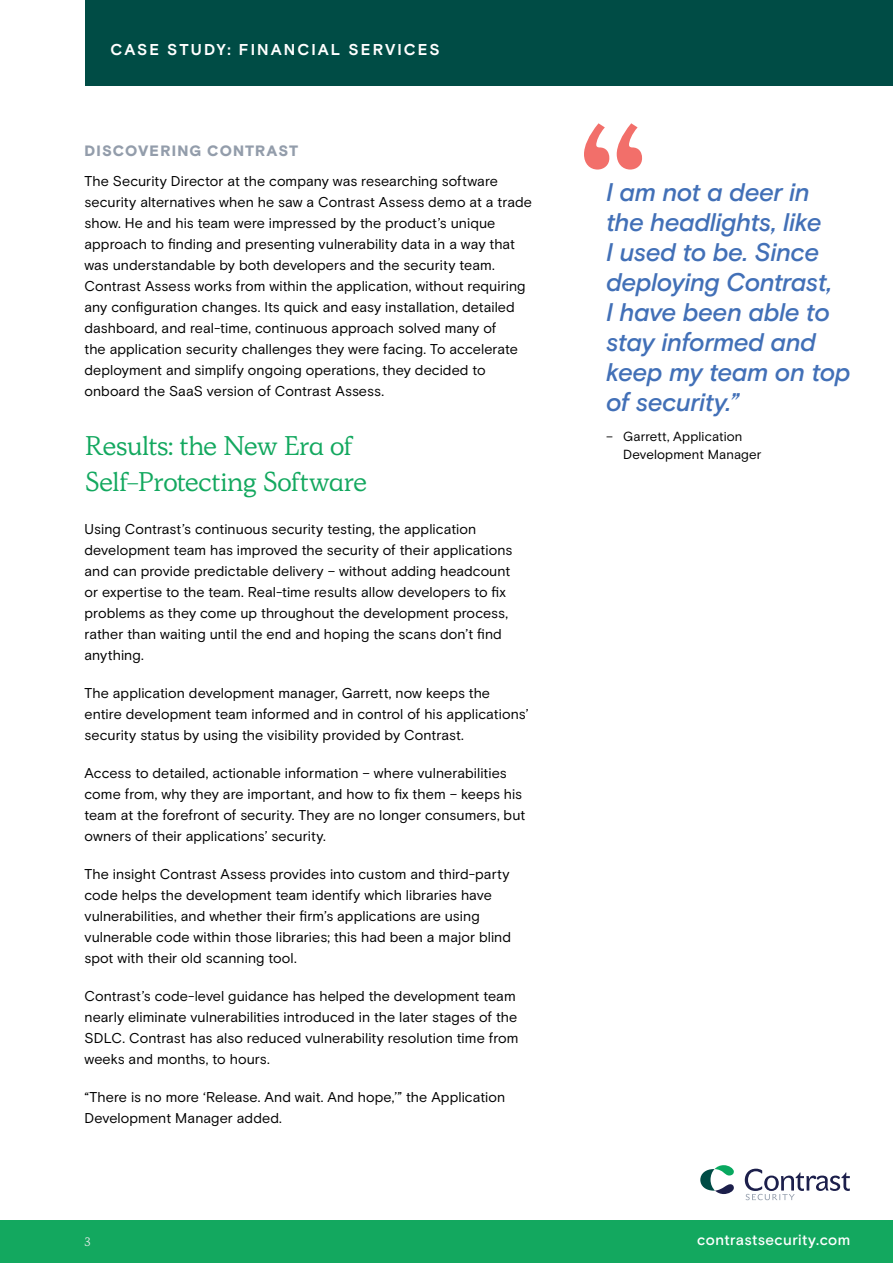
<style>
.page{position:relative;width:893px;height:1263px;background:#fff}
.page>*{position:absolute;margin:0;border:0;box-sizing:border-box;transform-origin:0 0}
.t1{font:27px "Simula";letter-spacing:-.005em;color:#13a85f}
.t2{font:italic 500 25.5px/30px "Basis Grotesque Pro";letter-spacing:-.015em;color:#4270b7}
.t3{font:700 15.75px "Basis Grotesque Pro";letter-spacing:.13em;color:#fff}
.t4{font:500 15px "Basis Grotesque Pro";letter-spacing:.025em;color:#fff}
.t5{font:900 15px "Basis Grotesque Pro";letter-spacing:.07em;color:#939dab}
.t6{font:14.25px/21px "Basis Grotesque Pro";letter-spacing:.005em;color:#000}
.t7{font:13.2px "Basis Grotesque Pro";letter-spacing:.01em;color:#000}
.t8{font:12px "Simula";color:#ebeced}
</style>
<div class="page">
<div style="left:0;top:1220px;width:893px;height:43px;background:#13a85f"></div>
<svg style="left:745px;top:1169px;width:104px;height:31px"></svg>
<svg style="left:701px;top:1165px;width:33px;height:29px"></svg>
<div style="left:85px;top:0;width:808px;height:85px;background:#004c45"></div>
<svg style="left:584px;top:123px;width:58px;height:47px"></svg>
<p class="t3" style="left:111px;top:40px;width:331px">CASE STUDY: FINANCIAL SERVICES</p>
<p class="t5" style="left:84px;top:142px;width:215px">DISCOVERING CONTRAST</p>
<p class="t6" style="left:84px;top:171px;width:449px">The Security Director at the company was researching software security alternatives when he saw a Contrast Assess demo at a trade show. He and his team were impressed by the product’s unique approach to finding and presenting vulnerability data in a way that was understandable by both developers and the security team.<br>Contrast Assess works from within the application, without requiring any configuration changes. Its quick and easy installation, detailed dashboard, and real-time, continuous approach solved many of<br>the application security challenges they were facing. To accelerate deployment and simplify ongoing operations, they decided to onboard the SaaS version of Contrast Assess.</p>
<h1 class="t1" style="left:85px;top:428px;width:269px">Results: the New Era of</h1>
<h1 class="t1" style="left:85px;top:464px;width:283px">Self-Protecting Software</h1>
<p class="t6" style="left:84px;top:519px;width:429px">Using Contrast’s continuous security testing, the application development team has improved the security of their applications and can provide predictable delivery – without adding headcount or expertise to the team. Real-time results allow developers to fix problems as they come up throughout the development process, rather than waiting until the end and hoping the scans don’t find anything.</p>
<p class="t6" style="left:84px;top:683px;width:445px">The application development manager, Garrett, now keeps the entire development team informed and in control of his applications’ security status by using the visibility provided by Contrast.</p>
<p class="t6" style="left:84px;top:763px;width:442px">Access to detailed, actionable information – where vulnerabilities come from, why they are important, and how to fix them – keeps his team at the forefront of security. They are no longer consumers, but owners of their applications’ security.</p>
<p class="t6" style="left:84px;top:864px;width:428px">The insight Contrast Assess provides into custom and third-party code helps the development team identify which libraries have vulnerabilities, and whether their firm’s applications are using vulnerable code within those libraries; this had been a major blind spot with their old scanning tool.</p>
<p class="t6" style="left:84px;top:986px;width:435px">Contrast’s code-level guidance has helped the development team nearly eliminate vulnerabilities introduced in the later stages of the SDLC. Contrast has also reduced vulnerability resolution time from weeks and months, to hours.</p>
<p class="t6" style="left:84px;top:1087px;width:422px">“There is no more ‘Release. And wait. And hope,’” the Application<br>Development Manager added.</p>
<h2 class="t2" style="left:606px;top:178px;width:246px">I am not a deer in the headlights, like<br>I used to be. Since deploying Contrast,<br>I have been able to stay informed and keep my team on top of security.”</h2>
<p class="t7" style="left:606px;top:429px;width:138px">– Garrett, Application</p>
<p class="t7" style="left:623px;top:447px;width:140px">Development Manager</p>
<p class="t8" style="left:84px;top:1234px;width:8px">3</p>
<p class="t4" style="left:697px;top:1231px;width:155px">contrastsecurity.com</p>
</div>
